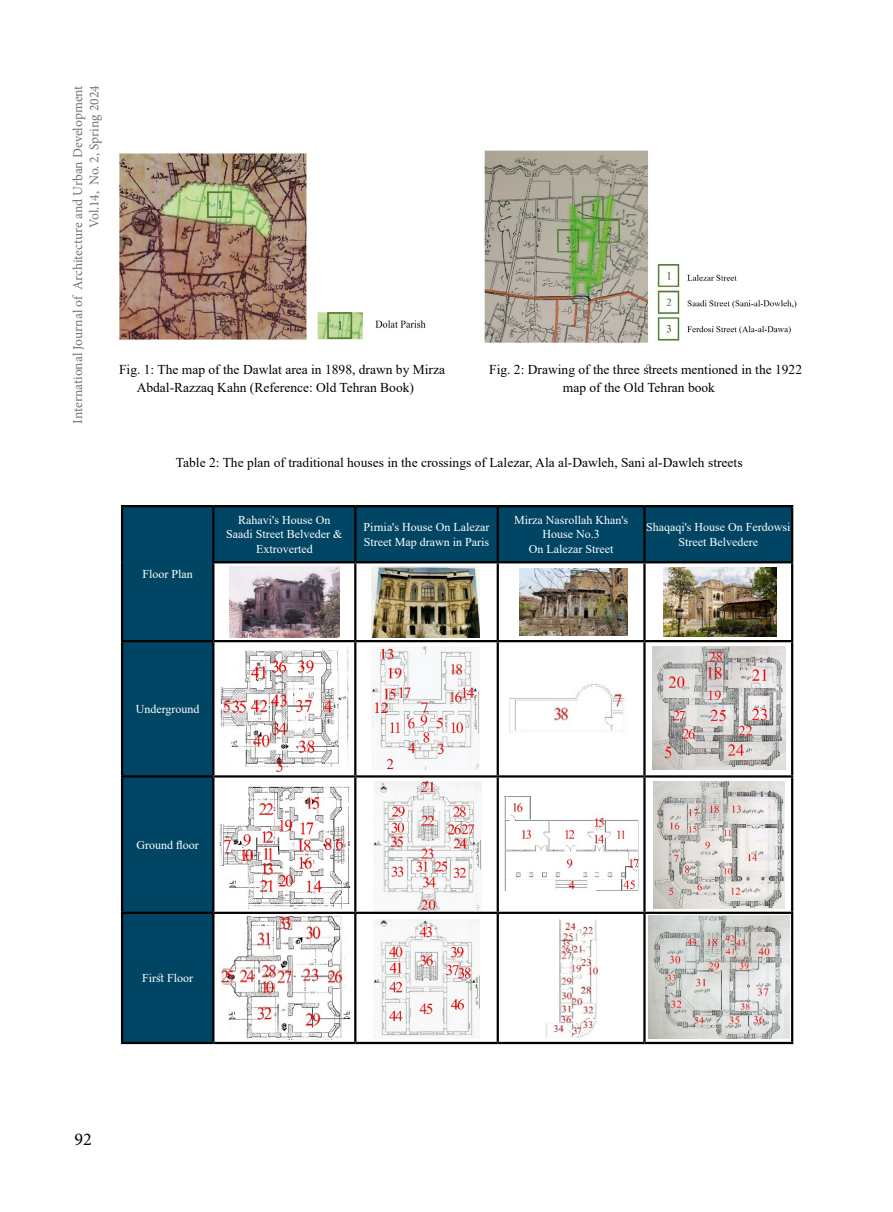
<style>
.page{position:relative;width:893px;height:1212px;background:#fff}
.page>*{position:absolute;margin:0;border:0;box-sizing:border-box;transform-origin:0 0}
.t1{font:18px "Minion Pro";color:#000}
.t2{font:13.5px/18px "Times New Roman";color:#000}
.t3{font:13.5px/16.2px "Minion Pro";letter-spacing:-.005em;color:#737470;text-align:right}
.t4{font:12px/14.4px "Times New Roman";color:#fff;text-align:center}
</style>
<div class="page">
<img style="left:119px;top:153px;width:307px;height:187px">
<img style="left:484px;top:150px;width:313px;height:193px">
<div style="left:123px;top:507px;width:668px;height:535px;background:#004563"></div>
<svg style="left:214px;top:563px;width:577px;height:479px"></svg>
<hr style="left:121px;top:505px;width:92px;height:2px;background:#000">
<hr style="left:213px;top:505px;width:142px;height:2px;background:#000">
<hr style="left:355px;top:505px;width:143px;height:2px;background:#000">
<hr style="left:498px;top:505px;width:146px;height:2px;background:#000">
<hr style="left:644px;top:505px;width:149px;height:2px;background:#000">
<hr style="left:212px;top:561px;width:143px;height:2px;background:#000">
<hr style="left:355px;top:561px;width:143px;height:2px;background:#000">
<hr style="left:498px;top:561px;width:146px;height:2px;background:#000">
<hr style="left:644px;top:561px;width:149px;height:2px;background:#000">
<hr style="left:121px;top:640px;width:92px;height:2px;background:#000">
<hr style="left:213px;top:640px;width:142px;height:2px;background:#000">
<hr style="left:355px;top:640px;width:143px;height:2px;background:#000">
<hr style="left:498px;top:640px;width:146px;height:2px;background:#000">
<hr style="left:644px;top:640px;width:149px;height:2px;background:#000">
<hr style="left:121px;top:775px;width:92px;height:2px;background:#000">
<hr style="left:213px;top:775px;width:142px;height:2px;background:#000">
<hr style="left:355px;top:775px;width:143px;height:2px;background:#000">
<hr style="left:498px;top:775px;width:146px;height:2px;background:#000">
<hr style="left:644px;top:775px;width:149px;height:2px;background:#000">
<hr style="left:121px;top:912px;width:92px;height:2px;background:#000">
<hr style="left:213px;top:912px;width:142px;height:2px;background:#000">
<hr style="left:355px;top:912px;width:143px;height:2px;background:#000">
<hr style="left:498px;top:912px;width:146px;height:2px;background:#000">
<hr style="left:644px;top:912px;width:149px;height:2px;background:#000">
<hr style="left:121px;top:1042px;width:92px;height:2px;background:#000">
<hr style="left:213px;top:1042px;width:142px;height:2px;background:#000">
<hr style="left:355px;top:1042px;width:143px;height:2px;background:#000">
<hr style="left:498px;top:1042px;width:146px;height:2px;background:#000">
<hr style="left:644px;top:1042px;width:149px;height:2px;background:#000">
<hr style="left:121px;top:507px;width:2px;height:55px;background:#000">
<hr style="left:121px;top:562px;width:2px;height:78px;background:#000">
<hr style="left:121px;top:642px;width:2px;height:133px;background:#000">
<hr style="left:121px;top:777px;width:2px;height:135px;background:#000">
<hr style="left:121px;top:914px;width:2px;height:128px;background:#000">
<hr style="left:212px;top:507px;width:2px;height:54px;background:#000">
<hr style="left:354px;top:507px;width:2px;height:54px;background:#000">
<hr style="left:497px;top:507px;width:2px;height:54px;background:#000">
<hr style="left:643px;top:507px;width:3px;height:54px;background:#000">
<hr style="left:791px;top:507px;width:2px;height:54px;background:#000">
<hr style="left:212px;top:563px;width:2px;height:77px;background:#000">
<hr style="left:354px;top:563px;width:2px;height:77px;background:#000">
<hr style="left:497px;top:563px;width:2px;height:77px;background:#000">
<hr style="left:643px;top:563px;width:3px;height:77px;background:#000">
<hr style="left:791px;top:563px;width:2px;height:77px;background:#000">
<hr style="left:212px;top:642px;width:2px;height:133px;background:#000">
<hr style="left:354px;top:642px;width:2px;height:133px;background:#000">
<hr style="left:497px;top:642px;width:2px;height:133px;background:#000">
<hr style="left:643px;top:642px;width:3px;height:133px;background:#000">
<hr style="left:791px;top:642px;width:2px;height:133px;background:#000">
<hr style="left:212px;top:777px;width:2px;height:135px;background:#000">
<hr style="left:354px;top:777px;width:2px;height:135px;background:#000">
<hr style="left:497px;top:777px;width:2px;height:135px;background:#000">
<hr style="left:643px;top:777px;width:3px;height:135px;background:#000">
<hr style="left:791px;top:777px;width:2px;height:135px;background:#000">
<hr style="left:212px;top:914px;width:2px;height:128px;background:#000">
<hr style="left:354px;top:914px;width:2px;height:128px;background:#000">
<hr style="left:497px;top:914px;width:2px;height:128px;background:#000">
<hr style="left:643px;top:914px;width:3px;height:128px;background:#000">
<hr style="left:791px;top:914px;width:2px;height:128px;background:#000">
<img style="left:230px;top:567px;width:109px;height:70px">
<img style="left:371px;top:566px;width:109px;height:72px">
<img style="left:519px;top:568px;width:109px;height:68px">
<img style="left:663px;top:567px;width:113px;height:70px">
<img style="left:652px;top:646px;width:133px;height:124px">
<img style="left:509px;top:679px;width:122px;height:58px">
<img style="left:372px;top:646px;width:108px;height:124px">
<img style="left:216px;top:647px;width:136px;height:127px">
<img style="left:653px;top:781px;width:131px;height:128px">
<img style="left:503px;top:795px;width:136px;height:96px">
<img style="left:373px;top:780px;width:108px;height:130px">
<img style="left:217px;top:783px;width:135px;height:126px">
<img style="left:216px;top:916px;width:136px;height:123px">
<img style="left:372px;top:919px;width:108px;height:119px">
<img style="left:543px;top:915px;width:57px;height:124px">
<img style="left:648px;top:916px;width:141px;height:122px">
<p class="t3" style="left:70px;top:423px;width:339px;rotate:-90deg">International Journal of Architecture and Urban Development<br>Vol.14, No. 2, Spring 2024</p>
<p class="t2" style="left:137px;top:360px;width:310px;text-indent:-18px">Fig. 1: The map of the Dawlat area in 1898, drawn by Mirza<br>Abdal-Razzaq Kahn (Reference: Old Tehran Book)</p>
<p class="t2" style="left:563px;top:360px;width:241px;text-indent:-74px">Fig. 2: Drawing of the three streets mentioned in the 1922 map of the Old Tehran book</p>
<p class="t2" style="left:176px;top:453px;width:568px">Table 2: The plan of traditional houses in the crossings of Lalezar, Ala al-Dawleh, Sani al-Dawleh streets</p>
<p class="t4" style="left:143px;top:566px;width:52px">Floor Plan</p>
<p class="t4" style="left:226px;top:512px;width:118px">Rahavi's House On<br>Saadi Street Belveder &amp;<br>Extroverted</p>
<p class="t4" style="left:364px;top:520px;width:127px;text-align:left">Pirnia's House On Lalezar<br>Street Map drawn in Paris</p>
<p class="t4" style="left:514px;top:512px;width:116px">Mirza Nasrollah Khan's<br>House No.3<br>On Lalezar Street</p>
<p class="t4" style="left:646px;top:520px;width:146px">Shaqaqi's House On Ferdowsi<br>Street Belvedere</p>
<p class="t4" style="left:136px;top:701px;width:65px">Underground</p>
<p class="t4" style="left:137px;top:837px;width:64px">Ground floor</p>
<p class="t4" style="left:142px;top:970px;width:52px">First Floor</p>
<h1 class="t1" style="left:74px;top:1127px;width:19px">92</h1>
</div>
